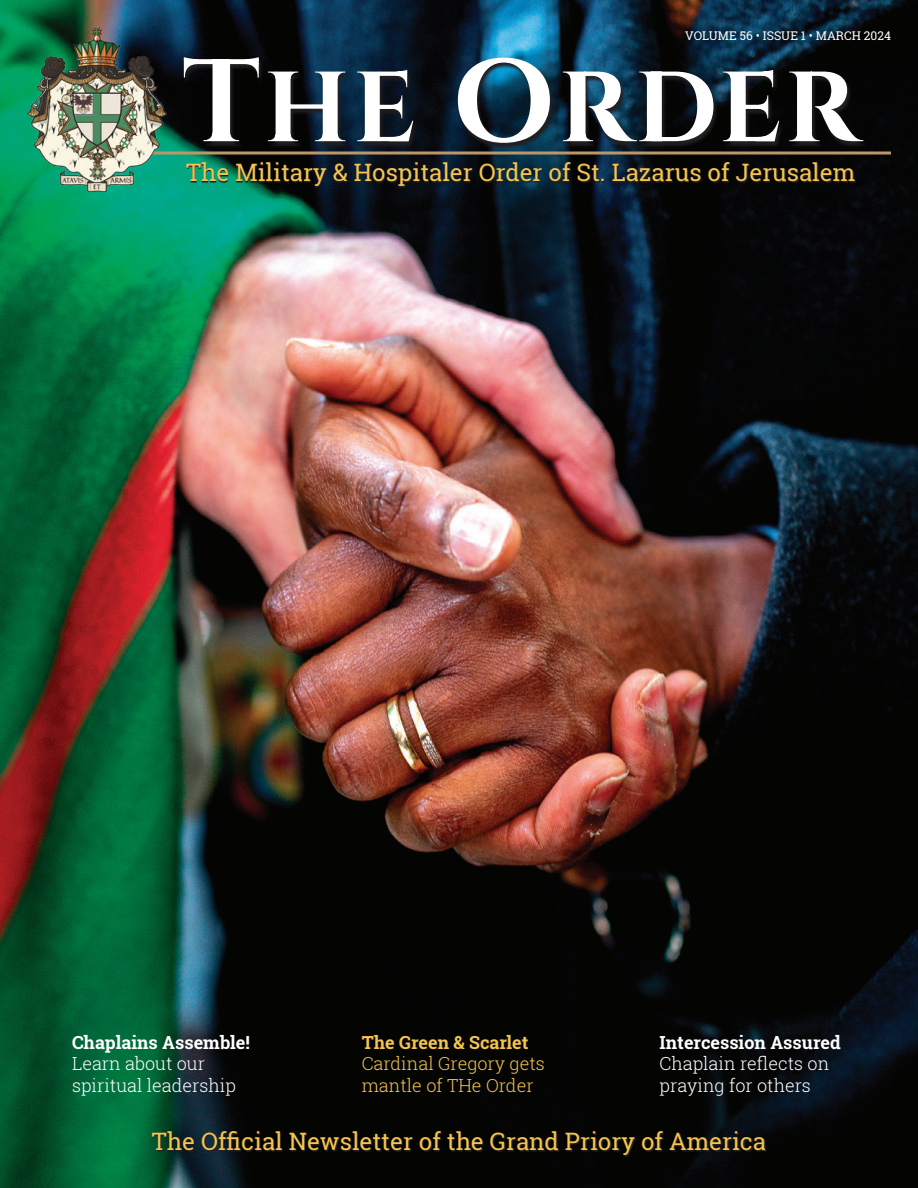
<style>
.page{position:relative;width:918px;height:1188px;background:#fff}
.page>*{position:absolute;margin:0;border:0;box-sizing:border-box;transform-origin:0 0}
.t1{font:99.45px "Cinzel Regular SC850";letter-spacing:.025em;color:#fff}
.t2{font:24px "Roboto Slab";color:#f5c34f}
.t3{font:300 18px/21.6px "Roboto Slab";color:#fff}
.t4{font:300 18px/21.6px "Roboto Slab";color:#f5c34f}
.t5{font:12px "Roboto Slab";color:#fff}
.s1{font-size:117px}
.s2{font-weight:700}
</style>
<div class="page">
<img style="left:0;top:0;width:918px;height:1188px">
<svg style="left:184px;top:58px;width:685px;height:92px;background:#0e1a23"></svg>
<svg style="left:187px;top:164px;width:669px;height:23px;background:#0c1d20"></svg>
<hr style="left:72px;top:152px;width:819px;height:2px;background:#bc9767">
<img style="left:27px;top:27px;width:140px;height:164px">
<svg style="left:153px;top:1133px;width:613px;height:23px;background:#0b0f0e"></svg>
<p class="t5" style="left:685px;top:27px;width:207px">VOLUME 56 • ISSUE 1 • MARCH 2024</p>
<p class="t1" style="left:182px;top:44px;width:678px"><span class="s1">T</span>HE <span class="s1">O</span>RDER</p>
<p class="t2" style="left:186px;top:156px;width:671px">The Military &amp; Hospitaler Order of St. Lazarus of Jerusalem</p>
<p class="t3" style="left:72px;top:1031px;width:180px"><span class="s2">Chaplains Assemble!<br></span>Learn about our spiritual leadership</p>
<p class="t4" style="left:362px;top:1031px;width:185px"><span class="s2">The Green &amp; Scarlet<br></span>Cardinal Gregory gets mantle of THe Order</p>
<p class="t3" style="left:660px;top:1031px;width:183px"><span class="s2">Intercession Assured<br></span>Chaplain reflects on praying for others</p>
<p class="t2" style="left:152px;top:1125px;width:616px">The Official Newsletter of the Grand Priory of America</p>
</div>
